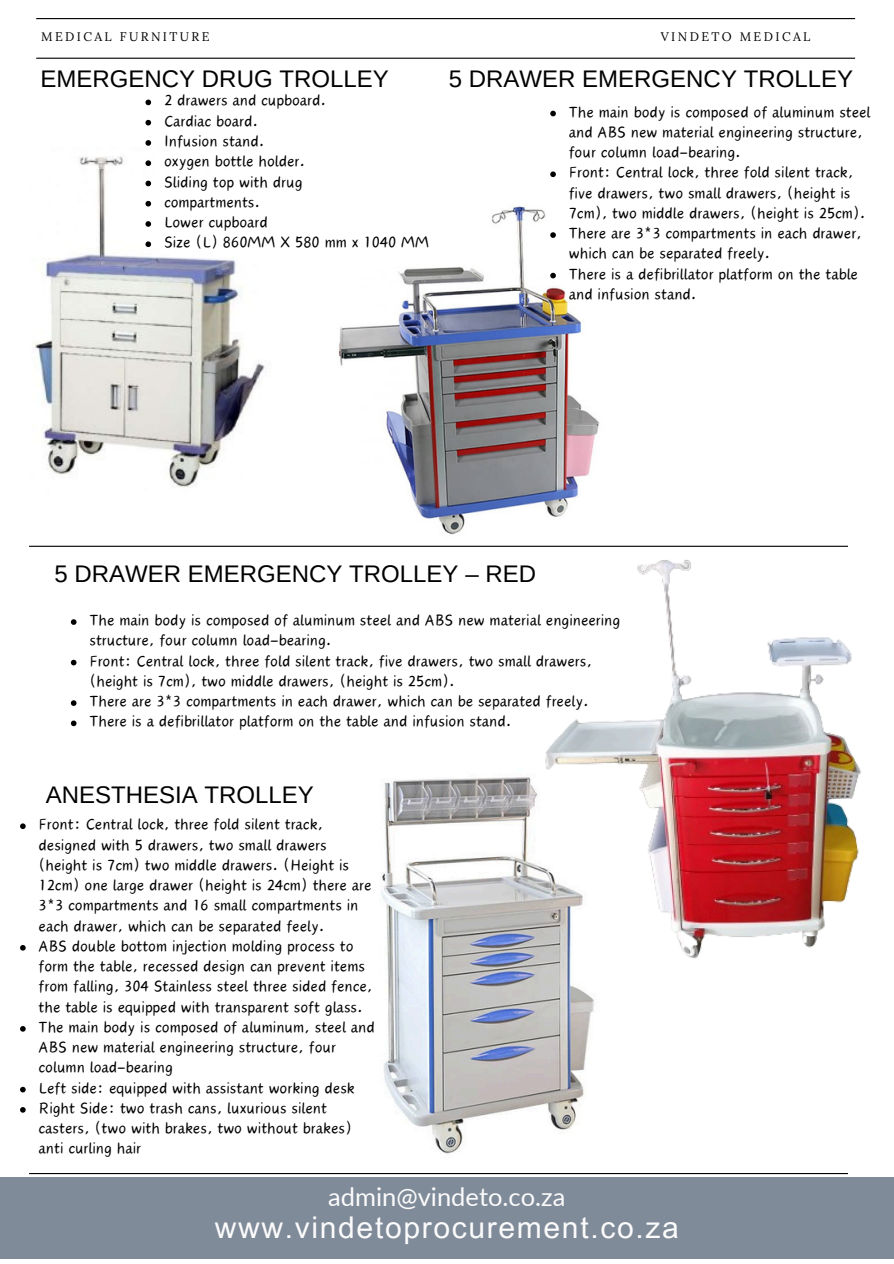
<style>
.page{position:relative;width:894px;height:1264px;background:#fff}
.page>*{position:absolute;margin:0;border:0;box-sizing:border-box;transform-origin:0 0}
.t1{font:30px "Arial MT Pro";letter-spacing:.055em;color:#fbfbfb}
.t2{font:25.5px "Lato";color:#fbfbfb}
.t3{font:24px "Arimo";color:#000}
.t4{font:19.5px/20.2px "Canva Wander World";color:#000}
.t5{font:12.45px "Lora";letter-spacing:.19em;color:#000}
</style>
<div class="page">
<hr style="left:36px;top:18px;width:818px;height:1px;background:#000">
<hr style="left:36px;top:58px;width:818px;height:1px;background:#000">
<hr style="left:29px;top:545px;width:818px;height:2px;background:#000">
<hr style="left:29px;top:1172px;width:818px;height:2px;background:#000">
<div style="left:0;top:1176px;width:893px;height:82px;background:#808b9a"></div>
<img style="left:32px;top:156px;width:233px;height:332px">
<img style="left:338px;top:206px;width:262px;height:329px">
<img style="left:381px;top:777px;width:213px;height:377px">
<img style="left:535px;top:517px;width:326px;height:448px">
<svg style="left:145px;top:100px;width:6px;height:5px"></svg>
<svg style="left:145px;top:120px;width:6px;height:5px"></svg>
<svg style="left:145px;top:140px;width:6px;height:6px"></svg>
<svg style="left:145px;top:160px;width:6px;height:6px"></svg>
<svg style="left:145px;top:181px;width:6px;height:5px"></svg>
<svg style="left:145px;top:201px;width:6px;height:5px"></svg>
<svg style="left:145px;top:221px;width:6px;height:6px"></svg>
<svg style="left:145px;top:241px;width:6px;height:6px"></svg>
<svg style="left:550px;top:111px;width:5px;height:5px"></svg>
<svg style="left:550px;top:171px;width:5px;height:6px"></svg>
<svg style="left:550px;top:232px;width:5px;height:6px"></svg>
<svg style="left:550px;top:273px;width:5px;height:5px"></svg>
<svg style="left:71px;top:619px;width:5px;height:6px"></svg>
<svg style="left:71px;top:659px;width:5px;height:6px"></svg>
<svg style="left:71px;top:700px;width:5px;height:6px"></svg>
<svg style="left:71px;top:720px;width:5px;height:6px"></svg>
<svg style="left:20px;top:823px;width:6px;height:6px"></svg>
<svg style="left:20px;top:945px;width:6px;height:5px"></svg>
<svg style="left:20px;top:1026px;width:6px;height:5px"></svg>
<svg style="left:20px;top:1086px;width:6px;height:6px"></svg>
<svg style="left:20px;top:1107px;width:6px;height:5px"></svg>
<p class="t5" style="left:41px;top:28px;width:170px">MEDICAL FURNITURE</p>
<p class="t5" style="left:660px;top:28px;width:151px">VINDETO MEDICAL</p>
<p class="t3" style="left:40px;top:66px;width:349px">EMERGENCY DRUG TROLLEY</p>
<p class="t4" style="left:164px;top:90px;width:164px">2 drawers and cupboard.</p>
<p class="t4" style="left:164px;top:111px;width:96px">Cardiac board.</p>
<p class="t4" style="left:164px;top:131px;width:102px">Infusion stand.</p>
<p class="t4" style="left:164px;top:151px;width:143px">oxygen bottle holder.</p>
<p class="t4" style="left:164px;top:171px;width:140px">Sliding top with drug</p>
<p class="t4" style="left:164px;top:192px;width:98px">compartments.</p>
<p class="t4" style="left:164px;top:212px;width:105px">Lower cupboard</p>
<p class="t4" style="left:164px;top:232px;width:266px">Size (L) 860MM X 580 mm x 1040 MM</p>
<p class="t3" style="left:448px;top:66px;width:405px">5 DRAWER EMERGENCY TROLLEY</p>
<h2 class="t4" style="left:568px;top:102px;width:303px">The main body is composed of aluminum steel and ABS new material engineering structure, four column load-bearing.</h2>
<p class="t4" style="left:568px;top:162px;width:298px">Front: Central lock, three fold silent track, five drawers, two small drawers, (height is<br>7cm), two middle drawers, (height is 25cm).</p>
<p class="t4" style="left:568px;top:223px;width:294px">There are 3*3 compartments in each drawer, which can be separated freely.</p>
<p class="t4" style="left:568px;top:264px;width:291px">There is a defibrillator platform on the table and infusion stand.</p>
<p class="t3" style="left:54px;top:560px;width:483px">5 DRAWER EMERGENCY TROLLEY – RED</p>
<p class="t4" style="left:89px;top:610px;width:532px">The main body is composed of aluminum steel and ABS new material engineering structure, four column load-bearing.</p>
<p class="t4" style="left:89px;top:650px;width:504px">Front: Central lock, three fold silent track, five drawers, two small drawers, (height is 7cm), two middle drawers, (height is 25cm).</p>
<h2 class="t4" style="left:89px;top:691px;width:501px">There are 3*3 compartments in each drawer, which can be separated freely.</h2>
<p class="t4" style="left:89px;top:711px;width:423px">There is a defibrillator platform on the table and infusion stand.</p>
<p class="t3" style="left:46px;top:781px;width:269px">ANESTHESIA TROLLEY</p>
<p class="t4" style="left:39px;top:814px;width:334px">Front: Central lock, three fold silent track, designed with 5 drawers, two small drawers (height is 7cm) two middle drawers. (Height is 12cm) one large drawer (height is 24cm) there are 3*3 compartments and 16 small compartments in each drawer, which can be separated feely.</p>
<p class="t4" style="left:39px;top:935px;width:335px">ABS double bottom injection molding process to form the table, recessed design can prevent items from falling, 304 Stainless steel three sided fence, the table is equipped with transparent soft glass.</p>
<p class="t4" style="left:39px;top:1016px;width:337px">The main body is composed of aluminum, steel and<br>ABS new material engineering structure, four column load-bearing</p>
<h3 class="t4" style="left:39px;top:1077px;width:318px">Left side: equipped with assistant working desk</h3>
<h1 class="t4" style="left:39px;top:1097px;width:315px">Right Side: two trash cans, luxurious silent casters, (two with brakes, two without brakes) anti curling hair</h1>
<p class="t2" style="left:328px;top:1180px;width:239px">admin@vindeto.co.za</p>
<p class="t1" style="left:215px;top:1216px;width:465px">www.vindetoprocurement.co.za</p>
</div>
